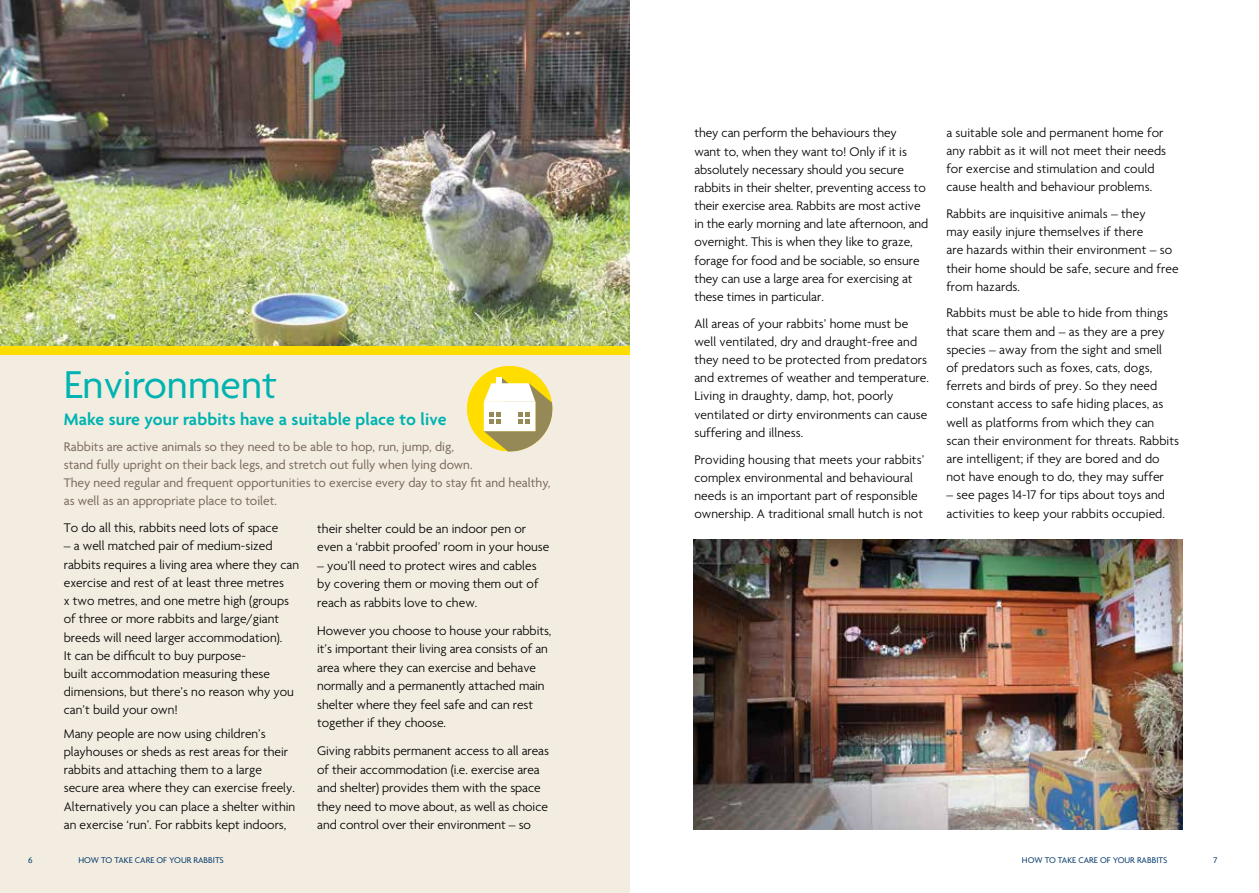
<style>
.page{position:relative;width:1259px;height:893px;background:#fff}
.page>*{position:absolute;margin:0;border:0;box-sizing:border-box;transform-origin:0 0}
.t1{font:42px "Agenda";color:#00b3b0}
.t2{font:600 18px "Agenda";letter-spacing:.01em;color:#00b3b0}
.t3{font:300 13.5px/18.1px "Agenda";color:#000}
.t4{font:13.5px/18px "Agenda";color:#7b6a5d}
.t5{font:9px "Agenda";color:#003768}
</style>
<div class="page">
<div style="left:0;top:0;width:629px;height:893px;background:#f3ede1"></div>
<div style="left:693px;top:534px;width:489px;height:295px;background:linear-gradient(to right,#fff,#fff)"></div>
<img style="left:693px;top:540px;width:489px;height:289px">
<img style="left:0;top:0;width:629px;height:346px">
<div style="left:0;top:346px;width:629px;height:8px;background:#fd0"></div>
<svg style="left:467px;top:366px;width:85px;height:86px"></svg>
<h1 class="t1" style="left:64px;top:359px;width:215px">Environment</h1>
<h2 class="t2" style="left:64px;top:408px;width:384px">Make sure your rabbits have a suitable place to live</h2>
<p class="t4" style="left:64px;top:438px;width:488px">Rabbits are active animals so they need to be able to hop, run, jump, dig,<br>stand fully upright on their back legs, and stretch out fully when lying down.<br>They need regular and frequent opportunities to exercise every day to stay fit and healthy, as well as an appropriate place to toilet.</p>
<p class="t3" style="left:64px;top:518px;width:216px">To do all this, rabbits need lots of space</p>
<p class="t3" style="left:64px;top:537px;width:237px">– a well matched pair of medium-sized rabbits requires a living area where they can exercise and rest of at least three metres<br>x two metres, and one metre high (groups of three or more rabbits and large/giant breeds will need larger accommodation).<br>It can be difficult to buy purpose-<br>built accommodation measuring these dimensions, but there’s no reason why you can’t build your own!</p>
<p class="t3" style="left:64px;top:724px;width:233px">Many people are now using children’s playhouses or sheds as rest areas for their rabbits and attaching them to a large secure area where they can exercise freely.<br>Alternatively you can place a shelter within an exercise ‘run’. For rabbits kept indoors,</p>
<p class="t3" style="left:317px;top:519px;width:234px">their shelter could be an indoor pen or even a ‘rabbit proofed’ room in your house</p>
<p class="t3" style="left:317px;top:556px;width:223px">– you’ll need to protect wires and cables by covering them or moving them out of reach as rabbits love to chew.</p>
<p class="t3" style="left:317px;top:621px;width:236px">However you choose to house your rabbits, it’s important their living area consists of an area where they can exercise and behave normally and a permanently attached main shelter where they feel safe and can rest together if they choose.</p>
<p class="t3" style="left:317px;top:741px;width:233px">Giving rabbits permanent access to all areas of their accommodation (i.e. exercise area and shelter) provides them with the space they need to move about, as well as choice and control over their environment – so</p>
<p class="t3" style="left:694px;top:124px;width:235px">they can perform the behaviours they<br>want to, when they want to! Only if it is absolutely necessary should you secure rabbits in their shelter, preventing access to their exercise area. Rabbits are most active in the early morning and late afternoon, and overnight. This is when they like to graze, forage for food and be sociable, so ensure they can use a large area for exercising at these times in particular.</p>
<p class="t3" style="left:694px;top:314px;width:236px">All areas of your rabbits’ home must be well ventilated, dry and draught-free and they need to be protected from predators and extremes of weather and temperature.<br>Living in draughty, damp, hot, poorly ventilated or dirty environments can cause suffering and illness.</p>
<p class="t3" style="left:694px;top:450px;width:231px">Providing housing that meets your rabbits’ complex environmental and behavioural needs is an important part of responsible ownership. A traditional small hutch is not</p>
<p class="t3" style="left:946px;top:123px;width:221px">a suitable sole and permanent home for any rabbit as it will not meet their needs for exercise and stimulation and could cause health and behaviour problems.</p>
<p class="t3" style="left:946px;top:204px;width:234px">Rabbits are inquisitive animals – they<br>may easily injure themselves if there<br>are hazards within their environment – so their home should be safe, secure and free from hazards.</p>
<p class="t3" style="left:946px;top:304px;width:234px">Rabbits must be able to hide from things that scare them and – as they are a prey species – away from the sight and smell<br>of predators such as foxes, cats, dogs, ferrets and birds of prey. So they need constant access to safe hiding places, as well as platforms from which they can scan their environment for threats. Rabbits are intelligent; if they are bored and do not have enough to do, they may suffer</p>
<p class="t3" style="left:946px;top:486px;width:220px">– see pages 14-17 for tips about toys and activities to keep your rabbits occupied.</p>
<p class="t5" style="left:28px;top:855px;width:6px">6</p>
<p class="t5" style="left:78px;top:855px;width:147px">HOW TO TAKE CARE OF YOUR RABBITS</p>
<p class="t5" style="left:1022px;top:855px;width:147px">HOW TO TAKE CARE OF YOUR RABBITS</p>
<p class="t5" style="left:1213px;top:855px;width:6px">7</p>
</div>
